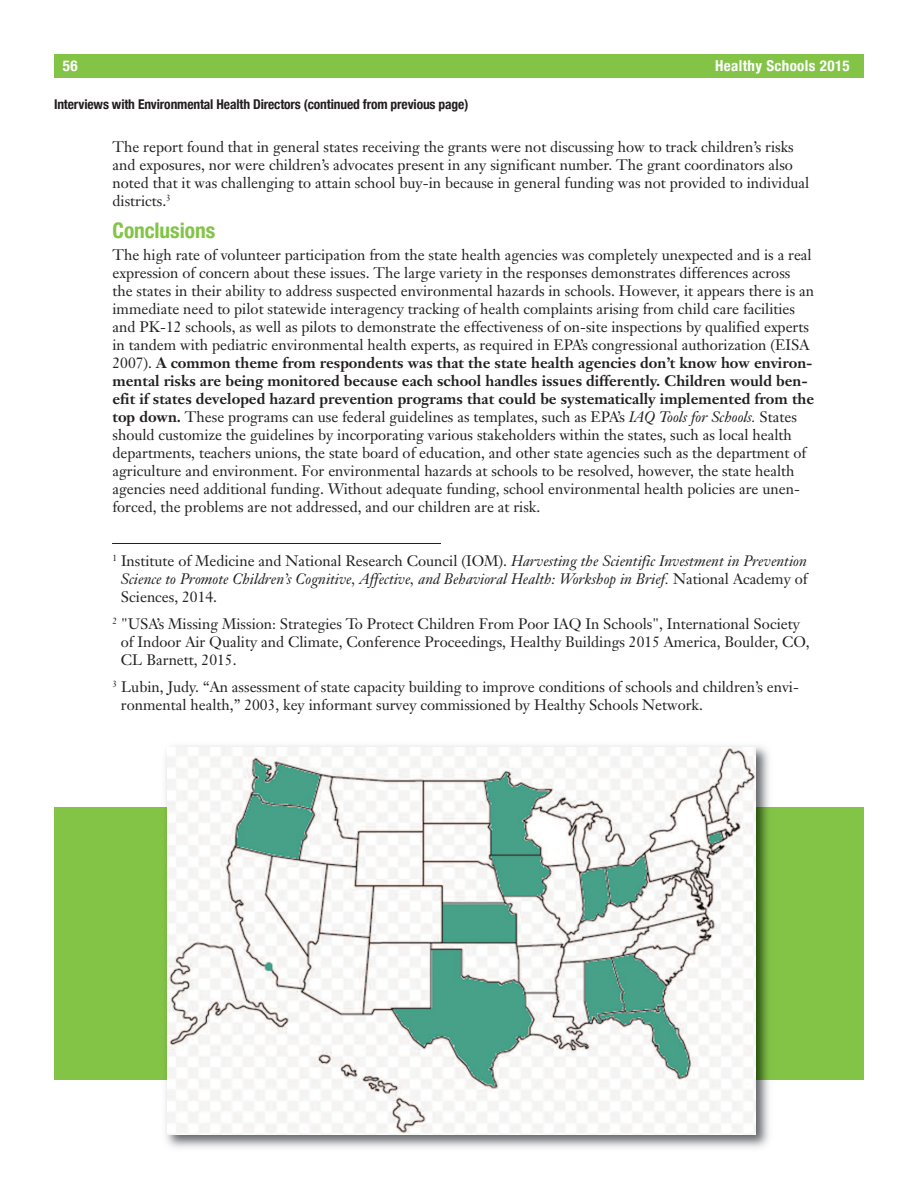
<style>
.page{position:relative;width:918px;height:1188px;background:#fff}
.page>*{position:absolute;margin:0;border:0;box-sizing:border-box;transform-origin:0 0}
.t1{font:700 condensed 21.45px "Helvetica Neue";color:#83c447}
.t2{font:15px/18px "Janson Text";color:#231f20}
.t3{font:italic 15px/18px "Janson Text";color:#231f20;text-align:justify}
.t4{font:700 condensed 15px "Helvetica Neue";letter-spacing:.025em;color:#fff}
.t5{font:700 condensed 13.5px "Helvetica Neue";letter-spacing:-.01em;color:#231f20}
.s1{font-weight:700}
.s2{font-style:italic}
.s3{font-style:normal}
</style>
<div class="page">
<div style="left:54px;top:807px;width:810px;height:273px;background:#83c447"></div>
<div style="left:54px;top:54px;width:810px;height:23px;background:#83c447"></div>
<img style="left:165px;top:746px;width:604px;height:402px">
<img style="left:168px;top:747px;width:587px;height:387px">
<hr style="left:112px;top:543px;width:329px;height:1px;background:#231f20">
<p class="t4" style="left:63px;top:57px;width:16px">56</p>
<p class="t4" style="left:715px;top:57px;width:136px">Healthy Schools 2015</p>
<p class="t5" style="left:54px;top:96px;width:416px">Interviews with Environmental Health Directors (continued from previous page)</p>
<p class="t2" style="left:112px;top:140px;width:698px">The report found that in general states receiving the grants were not discussing how to track children’s risks and exposures, nor were children’s advocates present in any significant number. The grant coordinators also noted that it was challenging to attain school buy-in because in general funding was not provided to individual districts.<sup>3</sup></p>
<h1 class="t1" style="left:112px;top:217px;width:104px">Conclusions</h1>
<p class="t2" style="left:112px;top:248px;width:703px">The high rate of volunteer participation from the state health agencies was completely unexpected and is a real expression of concern about these issues. The large variety in the responses demonstrates differences across the states in their ability to address suspected environmental hazards in schools. However, it appears there is an immediate need to pilot statewide interagency tracking of health complaints arising from child care facilities and PK-12 schools, as well as pilots to demonstrate the effectiveness of on-site inspections by qualified experts in tandem with pediatric environmental health experts, as required in EPA’s congressional authorization (EISA 2007). <span class="s1">A common theme from respondents was that the state health agencies don’t know how environ&shy;mental risks are being monitored because each school handles issues differently. Children would ben&shy;efit if states developed hazard prevention programs that could be systematically implemented from the top down.</span> These programs can use federal guidelines as templates, such as EPA’s <span class="s2">IAQ Tools for Schools.</span> States should customize the guidelines by incorporating various stakeholders within the states, such as local health departments, teachers unions, the state board of education, and other state agencies such as the department of agriculture and environment. For environmental hazards at schools to be resolved, however, the state health agencies need additional funding. Without adequate funding, school environmental health policies are unen&shy;forced, the problems are not addressed, and our children are at risk.</p>
<p class="t3" style="left:121px;top:554px;width:688px;text-indent:-8px"><sup>1</sup> <span class="s3">Institute of Medicine and National Research Council (IOM).</span> Harvesting the Scientific Investment in Prevention Science to Promote Children’s Cognitive, Affective, and Behavioral Health: Workshop in Brief. <span class="s3">National Academy of Sciences, 2014.</span></p>
<p class="t2" style="left:121px;top:617px;width:690px;text-indent:-8px"><sup>2</sup> "USA’s Missing Mission: Strategies To Protect Children From Poor IAQ In Schools", International Society of Indoor Air Quality and Climate, Conference Proceedings, Healthy Buildings 2015 America, Boulder, CO,<br>CL Barnett, 2015.</p>
<p class="t2" style="left:121px;top:680px;width:680px;text-indent:-8px"><sup>3</sup> Lubin, Judy. “An assessment of state capacity building to improve conditions of schools and children’s envi&shy;ronmental health,” 2003, key informant survey commissioned by Healthy Schools Network.</p>
</div>
